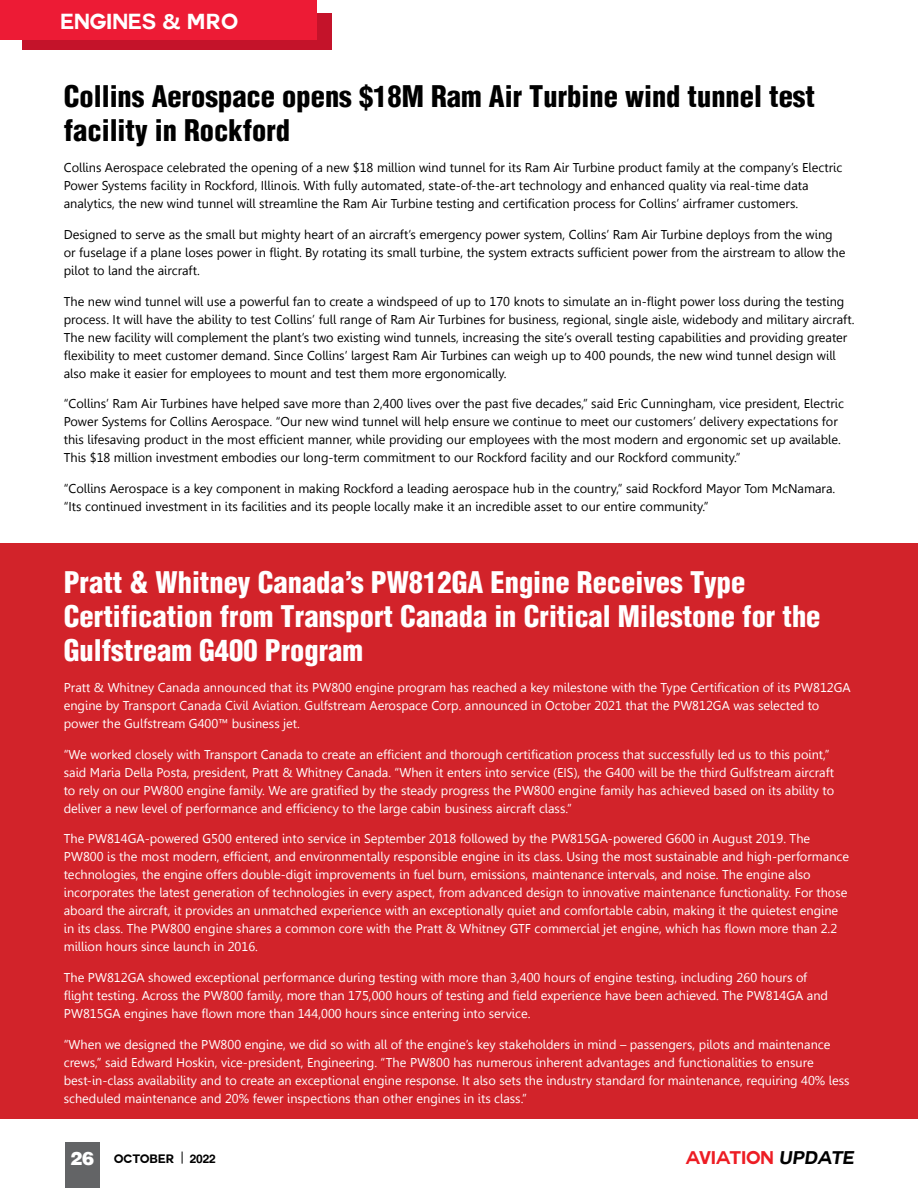
<style>
.page{position:relative;width:918px;height:1188px;background:#fff}
.page>*{position:absolute;margin:0;border:0;box-sizing:border-box;transform-origin:0 0}
.t1{font:900 condensed 28.5px/34.2px "Context Black Condensed S Si";color:#fff}
.t2{font:900 condensed 28.5px/34.2px "Context Black Condensed S Si";color:#000}
.t3{font:700 21.3px "Couture";color:#fff}
.t4{font:700 18px "Couture";color:#ed1d24}
.t5{font:12.75px/18px "Gisha";color:#fff}
.t6{font:12.75px/18px "Gisha";color:#000}
.t7{font:700 12px "Couture";color:#000}
.s1{font-family:"Gisha";font-size:21px}
.s2{font-family:"Context Black S Si";font-weight:900;font-size:18px;color:#fff}
.s3{font-style:italic;color:#000}
</style>
<div class="page">
<div style="left:0;top:543px;width:918px;height:576px;background:#d2232a"></div>
<div style="left:22px;top:14px;width:309px;height:36px;background:#c4132a"></div>
<div style="left:0;top:0;width:317px;height:39px;background:#ed1b35"></div>
<div style="left:65px;top:1143px;width:35px;height:45px;background:#636466"></div>
<svg style="left:182px;top:1152px;width:1px;height:12px"></svg>
<h2 class="t3" style="left:60px;top:12px;width:179px">ENGINES <span class="s1">&amp;</span> MRO</h2>
<h1 class="t2" style="left:64px;top:79px;width:753px">Collins Aerospace opens $18M Ram Air Turbine wind tunnel test facility in Rockford</h1>
<p class="t6" style="left:64px;top:159px;width:780px">Collins Aerospace celebrated the opening of a new $18 million wind tunnel for its Ram Air Turbine product family at the company’s Electric<br>Power Systems facility in Rockford, Illinois. With fully automated, state-of-the-art technology and enhanced quality via real-time data analytics, the new wind tunnel will streamline the Ram Air Turbine testing and certification process for Collins’ airframer customers.</p>
<p class="t6" style="left:64px;top:225px;width:783px">Designed to serve as the small but mighty heart of an aircraft’s emergency power system, Collins’ Ram Air Turbine deploys from the wing or fuselage if a plane loses power in flight. By rotating its small turbine, the system extracts sufficient power from the airstream to allow the pilot to land the aircraft.</p>
<p class="t6" style="left:64px;top:292px;width:792px">The new wind tunnel will use a powerful fan to create a windspeed of up to 170 knots to simulate an in-flight power loss during the testing process. It will have the ability to test Collins’ full range of Ram Air Turbines for business, regional, single aisle, widebody and military aircraft.<br>The new facility will complement the plant’s two existing wind tunnels, increasing the site’s overall testing capabilities and providing greater flexibility to meet customer demand. Since Collins’ largest Ram Air Turbines can weigh up to 400 pounds, the new wind tunnel design will also make it easier for employees to mount and test them more ergonomically.</p>
<p class="t6" style="left:64px;top:395px;width:782px">“Collins’ Ram Air Turbines have helped save more than 2,400 lives over the past five decades,” said Eric Cunningham, vice president, Electric Power Systems for Collins Aerospace. “Our new wind tunnel will help ensure we continue to meet our customers’ delivery expectations for this lifesaving product in the most efficient manner, while providing our employees with the most modern and ergonomic set up available.<br>This $18 million investment embodies our long-term commitment to our Rockford facility and our Rockford community.”</p>
<p class="t6" style="left:64px;top:480px;width:773px">“Collins Aerospace is a key component in making Rockford a leading aerospace hub in the country,” said Rockford Mayor Tom McNamara. “Its continued investment in its facilities and its people locally make it an incredible asset to our entire community.”</p>
<h1 class="t1" style="left:64px;top:565px;width:758px">Pratt &amp; Whitney Canada’s PW812GA Engine Receives Type<br>Certification from Transport Canada in Critical Milestone for the<br>Gulfstream G400 Program</h1>
<p class="t5" style="left:64px;top:679px;width:789px">Pratt &amp; Whitney Canada announced that its PW800 engine program has reached a key milestone with the Type Certification of its PW812GA engine by Transport Canada Civil Aviation. Gulfstream Aerospace Corp. announced in October 2021 that the PW812GA was selected to power the Gulfstream G400™ business jet.</p>
<p class="t5" style="left:64px;top:745px;width:772px">“We worked closely with Transport Canada to create an efficient and thorough certification process that successfully led us to this point,” said Maria Della Posta, president, Pratt &amp; Whitney Canada. “When it enters into service (EIS), the G400 will be the third Gulfstream aircraft to rely on our PW800 engine family. We are gratified by the steady progress the PW800 engine family has achieved based on its ability to deliver a new level of performance and efficiency to the large cabin business aircraft class.”</p>
<p class="t5" style="left:64px;top:830px;width:787px">The PW814GA-powered G500 entered into service in September 2018 followed by the PW815GA-powered G600 in August 2019. The PW800 is the most modern, efficient, and environmentally responsible engine in its class. Using the most sustainable and high-performance technologies, the engine offers double-digit improvements in fuel burn, emissions, maintenance intervals, and noise. The engine also incorporates the latest generation of technologies in every aspect, from advanced design to innovative maintenance functionality. For those aboard the aircraft, it provides an unmatched experience with an exceptionally quiet and comfortable cabin, making it the quietest engine in its class. The PW800 engine shares a common core with the Pratt &amp; Whitney GTF commercial jet engine, which has flown more than 2.2 million hours since launch in 2016.</p>
<p class="t5" style="left:64px;top:969px;width:766px">The PW812GA showed exceptional performance during testing with more than 3,400 hours of engine testing, including 260 hours of flight testing. Across the PW800 family, more than 175,000 hours of testing and field experience have been achieved. The PW814GA and<br>PW815GA engines have flown more than 144,000 hours since entering into service.</p>
<p class="t5" style="left:64px;top:1036px;width:787px">“When we designed the PW800 engine, we did so with all of the engine’s key stakeholders in mind – passengers, pilots and maintenance crews,” said Edward Hoskin, vice-president, Engineering. “The PW800 has numerous inherent advantages and functionalities to ensure best-in-class availability and to create an exceptional engine response. It also sets the industry standard for maintenance, requiring 40% less scheduled maintenance and 20% fewer inspections than other engines in its class.”</p>
<p class="t7" style="left:70px;top:1153px;width:106px"><span class="s2">26</span> OCTOBER</p>
<p class="t7" style="left:190px;top:1153px;width:27px">2022</p>
<h3 class="t4" style="left:686px;top:1149px;width:170px">AVIATION <span class="s3">UPDATE</span></h3>
</div>
